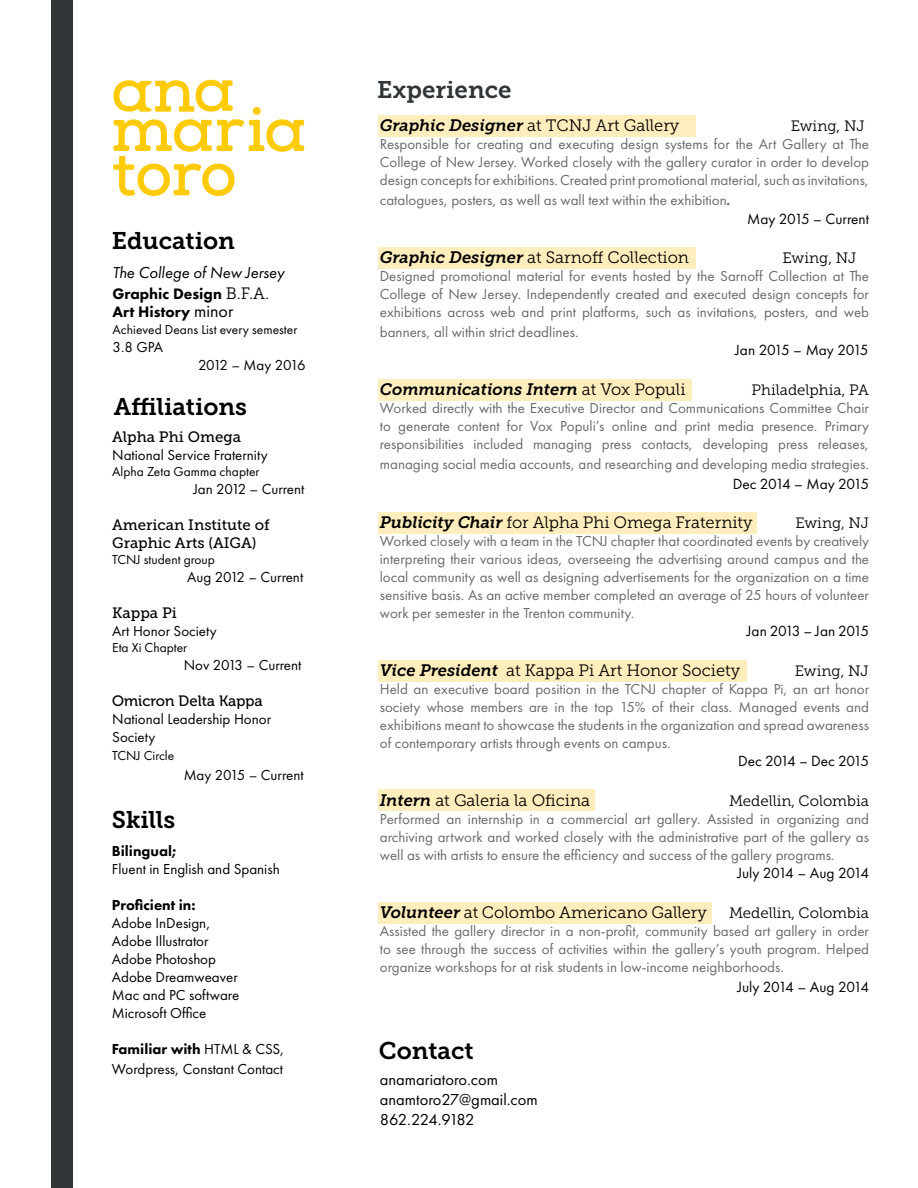
<style>
.page{position:relative;width:918px;height:1188px;background:#fff}
.page>*{position:absolute;margin:0;border:0;box-sizing:border-box;transform-origin:0 0}
.t1{font:24px "Museo Slab 700";color:#000}
.t2{font:24px "Museo Slab 700";color:#2f3436}
.t3{font:16.5px "Museo Slab 300";color:#000}
.t4{font:16.5px/19.8px "Futura PT";color:#000}
.t5{font:italic 16.5px "Museo Slab 700";letter-spacing:-.005em;color:#000}
.t6{font:italic 16.5px "Futura PT";color:#000}
.t7{font:800 15.75px/18px "Futura PT";color:#000}
.t8{font:15.3px "Futura PT";letter-spacing:-.025em;color:#000}
.t9{font:15.3px "Futura PT";color:#000}
.t10{font:15px/18px "Futura PT";color:#696a6d;text-align:justify}
.t11{font:15px/18px "Futura PT";color:#000}
.t12{font:15px "Museo Slab 300";color:#000}
.t13{font:15px/18px "Museo Slab 500";color:#000}
.t14{font:800 15px "Futura PT";color:#000}
.t15{font:15px "Museo 500";color:#000}
.t16{font:15px "Futura PT";letter-spacing:-.06em;color:#000}
.t17{font:13.5px "Futura PT";color:#000}
.s1{font-family:"Museo Slab 300";font-weight:400;font-size:16.5px}
.s2{font-weight:400;font-size:18px}
.s3{font-weight:800}
.s4{font-family:"Museo Slab 700";font-style:italic}
.s5{font-family:"Museo Slab 700";font-style:italic;font-size:16.5px}
.s6{font-family:"Museo Slab 300";font-style:normal}
</style>
<div class="page">
<div style="left:378px;top:115px;width:318px;height:22px;background:#feeebd"></div>
<div style="left:378px;top:247px;width:318px;height:22px;background:#feeebd"></div>
<div style="left:378px;top:379px;width:313px;height:22px;background:#feeebd"></div>
<div style="left:378px;top:512px;width:379px;height:22px;background:#feeebd"></div>
<div style="left:378px;top:660px;width:369px;height:22px;background:#feeebd"></div>
<div style="left:378px;top:789px;width:217px;height:22px;background:#feeebd"></div>
<div style="left:378px;top:902px;width:333px;height:22px;background:#feeebd"></div>
<div style="left:52px;top:0;width:21px;height:1188px;background:#2f3436"></div>
<svg style="left:113px;top:80px;width:191px;height:116px"></svg>
<h1 class="t1" style="left:112px;top:227px;width:125px">Education</h1>
<p class="t6" style="left:113px;top:263px;width:173px">The College of New Jersey</p>
<p class="t7" style="left:113px;top:285px;width:158px">Graphic Design <span class="s1">B.F.A.<br></span>Art History <span class="s2">minor</span></p>
<p class="t17" style="left:113px;top:321px;width:186px">Achieved Deans List every semester</p>
<p class="t11" style="left:113px;top:337px;width:52px">3.8 GPA</p>
<p class="t16" style="left:198px;top:356px;width:109px">2012 – May 2016</p>
<h1 class="t1" style="left:114px;top:393px;width:135px">Affiliations</h1>
<p class="t13" style="left:112px;top:428px;width:130px">Alpha Phi Omega</p>
<p class="t11" style="left:112px;top:446px;width:157px">National Service Fraternity</p>
<p class="t17" style="left:112px;top:463px;width:149px">Alpha Zeta Gamma chapter</p>
<p class="t11" style="left:193px;top:480px;width:113px">Jan 2012 – Current</p>
<p class="t13" style="left:112px;top:516px;width:159px">American Institute of<br>Graphic Arts (AIGA)</p>
<p class="t17" style="left:112px;top:552px;width:104px">TCNJ student group</p>
<p class="t11" style="left:187px;top:568px;width:118px">Aug 2012 – Current</p>
<p class="t13" style="left:112px;top:604px;width:66px">Kappa Pi</p>
<p class="t11" style="left:112px;top:622px;width:106px">Art Honor Society</p>
<p class="t17" style="left:112px;top:640px;width:77px">Eta Xi Chapter</p>
<p class="t11" style="left:184px;top:656px;width:119px">Nov 2013 – Current</p>
<p class="t15" style="left:112px;top:693px;width:152px">Omicron Delta Kappa</p>
<p class="t11" style="left:112px;top:710px;width:160px">National Leadership Honor<br>Society</p>
<p class="t17" style="left:112px;top:748px;width:64px">TCNJ Circle</p>
<p class="t11" style="left:184px;top:766px;width:121px">May 2015 – Current</p>
<h1 class="t1" style="left:112px;top:806px;width:65px">Skills</h1>
<p class="t14" style="left:112px;top:842px;width:67px">Bilingual;</p>
<p class="t11" style="left:112px;top:860px;width:169px">Fluent in English and Spanish</p>
<p class="t14" style="left:112px;top:896px;width:85px">Proficient in:</p>
<p class="t11" style="left:112px;top:914px;width:129px">Adobe InDesign,<br>Adobe Illustrator<br>Adobe Photoshop<br>Adobe Dreamweaver<br>Mac and PC software<br>Microsoft Office</p>
<p class="t11" style="left:112px;top:1039px;width:174px;line-height:19.8px"><span class="s3">Familiar with</span> HTML &amp; CSS,<br>Wordpress, Constant Contact</p>
<h1 class="t2" style="left:377px;top:76px;width:136px">Experience</h1>
<p class="t3" style="left:380px;top:117px;width:301px"><span class="s4">Graphic Designer</span> at TCNJ Art Gallery</p>
<p class="t12" style="left:791px;top:118px;width:75px">Ewing, NJ</p>
<p class="t10" style="left:380px;top:135px;width:491px">Responsible for creating and executing design systems for the Art Gallery at The College of New Jersey. Worked closely with the gallery curator in order to develop design concepts for exhibitions. Created print promotional material, such as invitations,</p>
<p class="t10" style="left:380px;top:191px;width:353px">catalogues, posters, as well as wall text within the exhibition<span class="s5">.</span></p>
<p class="t9" style="left:747px;top:209px;width:123px">May 2015 – Current</p>
<p class="t3" style="left:380px;top:248px;width:311px"><span class="s4">Graphic Designer</span> at Sarnoff Collection</p>
<p class="t12" style="left:783px;top:250px;width:75px">Ewing, NJ</p>
<p class="t10" style="left:380px;top:267px;width:491px">Designed promotional material for events hosted by the Sarnoff Collection at The College of New Jersey. Independently created and executed design concepts for exhibitions across web and print platforms, such as invitations, posters, and web</p>
<p class="t10" style="left:380px;top:323px;width:200px">banners, all within strict deadlines.</p>
<p class="t8" style="left:735px;top:341px;width:135px">Jan 2015 – May 2015</p>
<p class="t5" style="left:380px;top:380px;width:307px">Communications Intern <span class="s6">at Vox Populi</span></p>
<p class="t12" style="left:752px;top:382px;width:119px">Philadelphia, PA</p>
<p class="t10" style="left:380px;top:399px;width:491px">Worked directly with the Executive Director and Communications Committee Chair to generate content for Vox Populi’s online and print media presence. Primary responsibilities included managing press contacts, developing press releases,</p>
<p class="t10" style="left:380px;top:455px;width:490px">managing social media accounts, and researching and developing media strategies.</p>
<p class="t8" style="left:733px;top:474px;width:138px">Dec 2014 – May 2015</p>
<p class="t3" style="left:380px;top:513px;width:374px"><span class="s4">Publicity Chair</span> for Alpha Phi Omega Fraternity</p>
<p class="t12" style="left:796px;top:515px;width:75px">Ewing, NJ</p>
<p class="t10" style="left:380px;top:532px;width:491px">Worked closely with a team in the TCNJ chapter that coordinated events by creatively interpreting their various ideas, overseeing the advertising around campus and the local community as well as designing advertisements for the organization on a time sensitive basis. As an active member completed an average of 25 hours of volunteer work per semester in the Trenton community.</p>
<p class="t8" style="left:747px;top:622px;width:124px">Jan 2013 – Jan 2015</p>
<p class="t3" style="left:380px;top:661px;width:362px"><span class="s4">Vice President</span> at Kappa Pi Art Honor Society</p>
<p class="t12" style="left:795px;top:663px;width:75px">Ewing, NJ</p>
<p class="t10" style="left:380px;top:680px;width:491px">Held an executive board position in the TCNJ chapter of Kappa Pi, an art honor society whose members are in the top 15% of their class. Managed events and exhibitions meant to showcase the students in the organization and spread awareness of contemporary artists through events on campus.</p>
<p class="t8" style="left:738px;top:752px;width:132px">Dec 2014 – Dec 2015</p>
<p class="t3" style="left:380px;top:791px;width:212px"><span class="s4">Intern</span> at Galeria la Oficina</p>
<p class="t12" style="left:729px;top:793px;width:142px">Medellin, Colombia</p>
<p class="t10" style="left:380px;top:810px;width:491px">Performed an internship in a commercial art gallery. Assisted in organizing and archiving artwork and worked closely with the administrative part of the gallery as well as with artists to ensure the efficiency and success of the gallery programs.</p>
<p class="t8" style="left:737px;top:864px;width:133px">July 2014 – Aug 2014</p>
<p class="t3" style="left:380px;top:903px;width:329px"><span class="s4">Volunteer</span> at Colombo Americano Gallery</p>
<p class="t12" style="left:729px;top:905px;width:142px">Medellin, Colombia</p>
<p class="t10" style="left:380px;top:922px;width:491px">Assisted the gallery director in a non-profit, community based art gallery in order to see through the success of activities within the gallery’s youth program. Helped organize workshops for at risk students in low-income neighborhoods.</p>
<p class="t8" style="left:737px;top:978px;width:133px">July 2014 – Aug 2014</p>
<h1 class="t1" style="left:379px;top:1037px;width:96px">Contact</h1>
<p class="t4" style="left:380px;top:1070px;width:159px">anamariatoro.com anamtoro27@gmail.com<br>862.224.9182</p>
</div>
